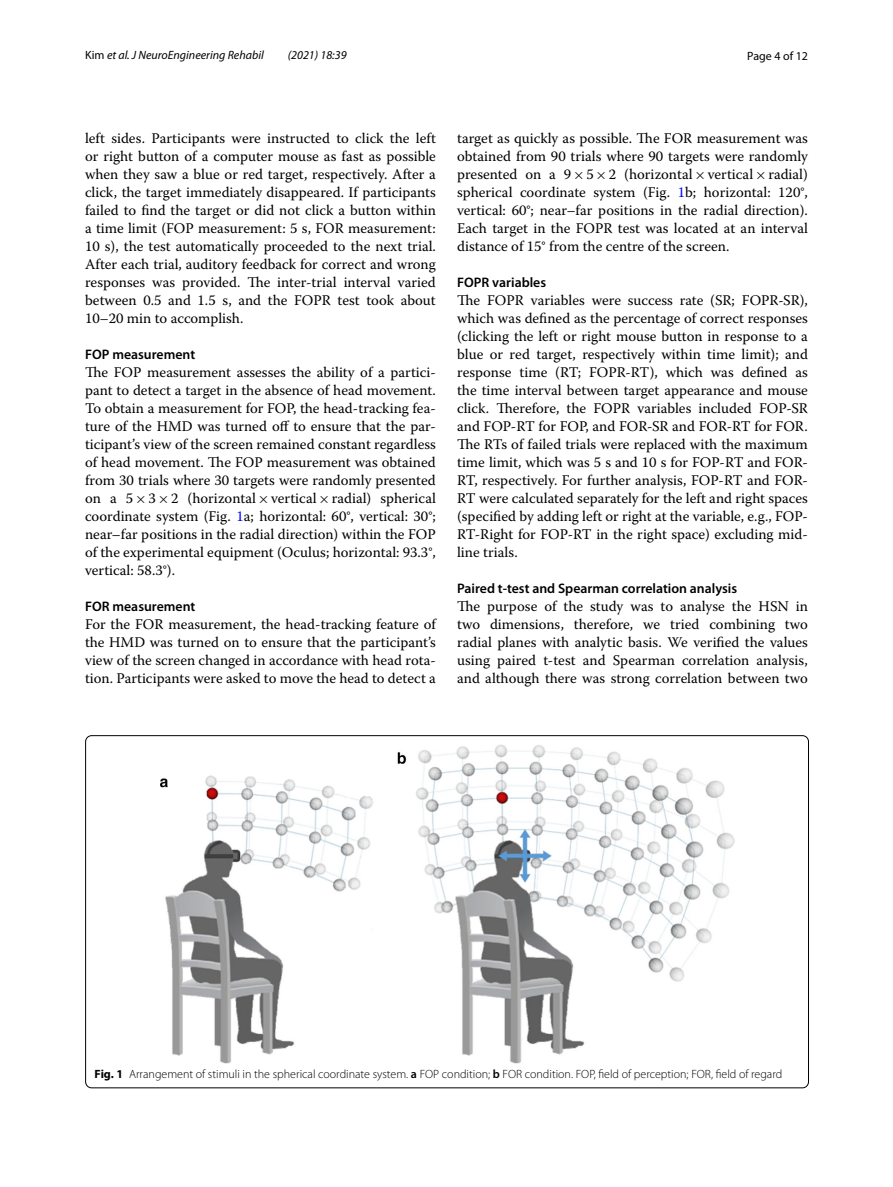
<style>
.page{position:relative;width:893px;height:1187px;background:#fff}
.page>*{position:absolute;margin:0;border:0;box-sizing:border-box;transform-origin:0 0}
.t1{font:14.7px/18px "Warnock Pro";color:#000;text-align:justify}
.t2{font:600 13.8px "Myriad Pro";color:#000}
.t3{font:300 12px "Myriad Pro";color:#000}
.t4{font:italic 12px "Myriad Pro";color:#000}
.t5{font:12px "Myriad Pro";color:#000}
.s1{font-style:normal}
.s2{font-family:"MTSY"}
.s3{color:#00f}
.s4{font-weight:700}
.s5{font-weight:600}
</style>
<div class="page">
<img style="left:160px;top:744px;width:574px;height:319px">
<p class="t4" style="left:85px;top:48px;width:180px"><span class="s1">Kim</span> et al. J NeuroEngineering Rehabil</p>
<p class="t4" style="left:288px;top:48px;width:60px">(2021) 18:39</p>
<p class="t5" style="left:747px;top:48px;width:62px">Page 4 of 12</p>
<p class="t1" style="left:85px;top:128px;width:352px">left sides. Participants were instructed to click the left or right button of a computer mouse as fast as possible when they saw a blue or red target, respectively. After a click, the target immediately disappeared. If participants failed to find the target or did not click a button within a time limit (FOP measurement: 5 s, FOR measurement:<br>10 s), the test automatically proceeded to the next trial.<br>After each trial, auditory feedback for correct and wrong responses was provided. The inter-trial interval varied between 0.5 and 1.5 s, and the FOPR test took about 10–20 min to accomplish.</p>
<p class="t2" style="left:85px;top:345px;width:112px">FOP measurement</p>
<p class="t1" style="left:85px;top:362px;width:352px">The FOP measurement assesses the ability of a partici&shy;pant to detect a target in the absence of head movement.<br>To obtain a measurement for FOP, the head-tracking fea&shy;ture of the HMD was turned off to ensure that the par&shy;ticipant’s view of the screen remained constant regardless of head movement. The FOP measurement was obtained from 30 trials where 30 targets were randomly presented on a 5<span class="s2">×</span>3<span class="s2">×</span>2 (horizontal<span class="s2">×</span>vertical<span class="s2">×</span>radial) spherical coordinate system (Fig. <span class="s3">1</span>a; horizontal: 60°, vertical: 30°; near–far positions in the radial direction) within the FOP of the experimental equipment (Oculus; horizontal: 93.3°, vertical: 58.3°).</p>
<p class="t2" style="left:85px;top:597px;width:112px">FOR measurement</p>
<p class="t1" style="left:85px;top:614px;width:352px">For the FOR measurement, the head-tracking feature of the HMD was turned on to ensure that the participant’s view of the screen changed in accordance with head rota&shy;tion. Participants were asked to move the head to detect a</p>
<p class="t1" style="left:457px;top:128px;width:352px">target as quickly as possible. The FOR measurement was obtained from 90 trials where 90 targets were randomly presented on a 9<span class="s2">×</span>5<span class="s2">×</span>2 (horizontal<span class="s2">×</span>vertical<span class="s2">×</span>radial) spherical coordinate system (Fig. <span class="s3">1</span>b; horizontal: 120°, vertical: 60°; near–far positions in the radial direction).<br>Each target in the FOPR test was located at an interval distance of 15° from the centre of the screen.</p>
<p class="t2" style="left:457px;top:273px;width:91px">FOPR variables</p>
<p class="t1" style="left:457px;top:290px;width:352px">The FOPR variables were success rate (SR; FOPR-SR), which was defined as the percentage of correct responses (clicking the left or right mouse button in response to a blue or red target, respectively within time limit); and response time (RT; FOPR-RT), which was defined as the time interval between target appearance and mouse click. Therefore, the FOPR variables included FOP-SR and FOP-RT for FOP, and FOR-SR and FOR-RT for FOR.<br>The RTs of failed trials were replaced with the maximum time limit, which was 5 s and 10 s for FOP-RT and FOR-RT, respectively. For further analysis, FOP-RT and FOR-RT were calculated separately for the left and right spaces (specified by adding left or right at the variable, e.g., FOP-RT-Right for FOP-RT in the right space) excluding mid&shy;line trials.</p>
<p class="t2" style="left:457px;top:579px;width:282px">Paired t‑test and Spearman correlation analysis</p>
<p class="t1" style="left:457px;top:596px;width:352px">The purpose of the study was to analyse the HSN in two dimensions, therefore, we tried combining two radial planes with analytic basis. We verified the values using paired t-test and Spearman correlation analysis, and although there was strong correlation between two</p>
<p class="t3" style="left:95px;top:1067px;width:689px"><span class="s4">Fig. 1</span> Arrangement of stimuli in the spherical coordinate system. <span class="s5">a</span> FOP condition; <span class="s5">b</span> FOR condition. FOP, field of perception; FOR, field of regard</p>
</div>
